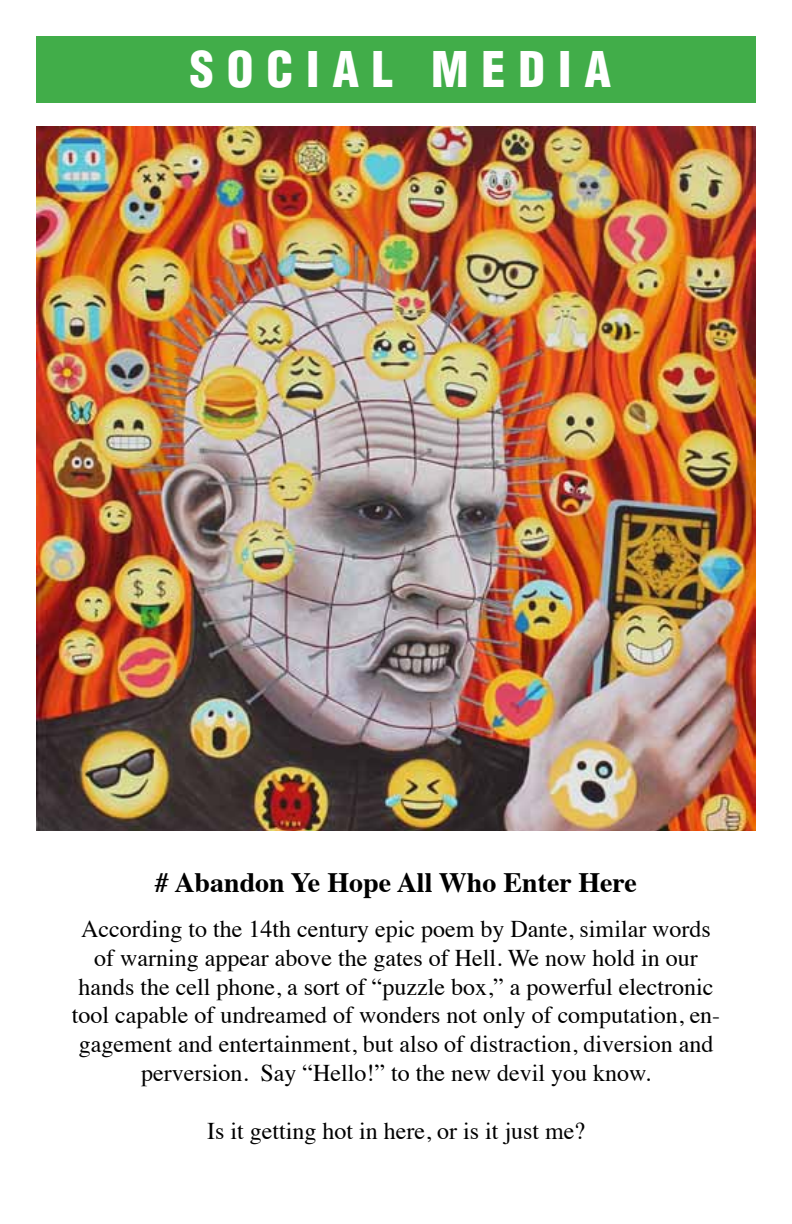
<style>
.page{position:relative;width:792px;height:1224px;background:#fff}
.page>*{position:absolute;margin:0;border:0;box-sizing:border-box;transform-origin:0 0}
.t1{font:900 condensed 48px "Helvetica";letter-spacing:.27em;color:#fff}
.t2{font:700 28px "Times";color:#000}
.t3{font:24px/28.8px "Times";color:#000;text-align:center}
</style>
<div class="page">
<div style="left:36px;top:36px;width:720px;height:67px;background:#41ad49"></div>
<img style="left:36px;top:126px;width:720px;height:704px">
<h1 class="t1" style="left:190px;top:39px;width:423px">SOCIAL MEDIA</h1>
<p class="t2" style="left:155px;top:856px;width:484px"># Abandon Ye Hope All Who Enter Here</p>
<p class="t3" style="left:72px;top:912px;width:650px">According to the 14th century epic poem by Dante, similar words of warning appear above the gates of Hell. We now hold in our hands the cell phone, a sort of “puzzle box,” a powerful electronic tool capable of undreamed of wonders not only of computation, en&shy;gagement and entertainment, but also of distraction, diversion and perversion. Say “Hello!” to the new devil you know.</p>
<p class="t3" style="left:207px;top:1114px;width:379px">Is it getting hot in here, or is it just me?</p>
</div>
